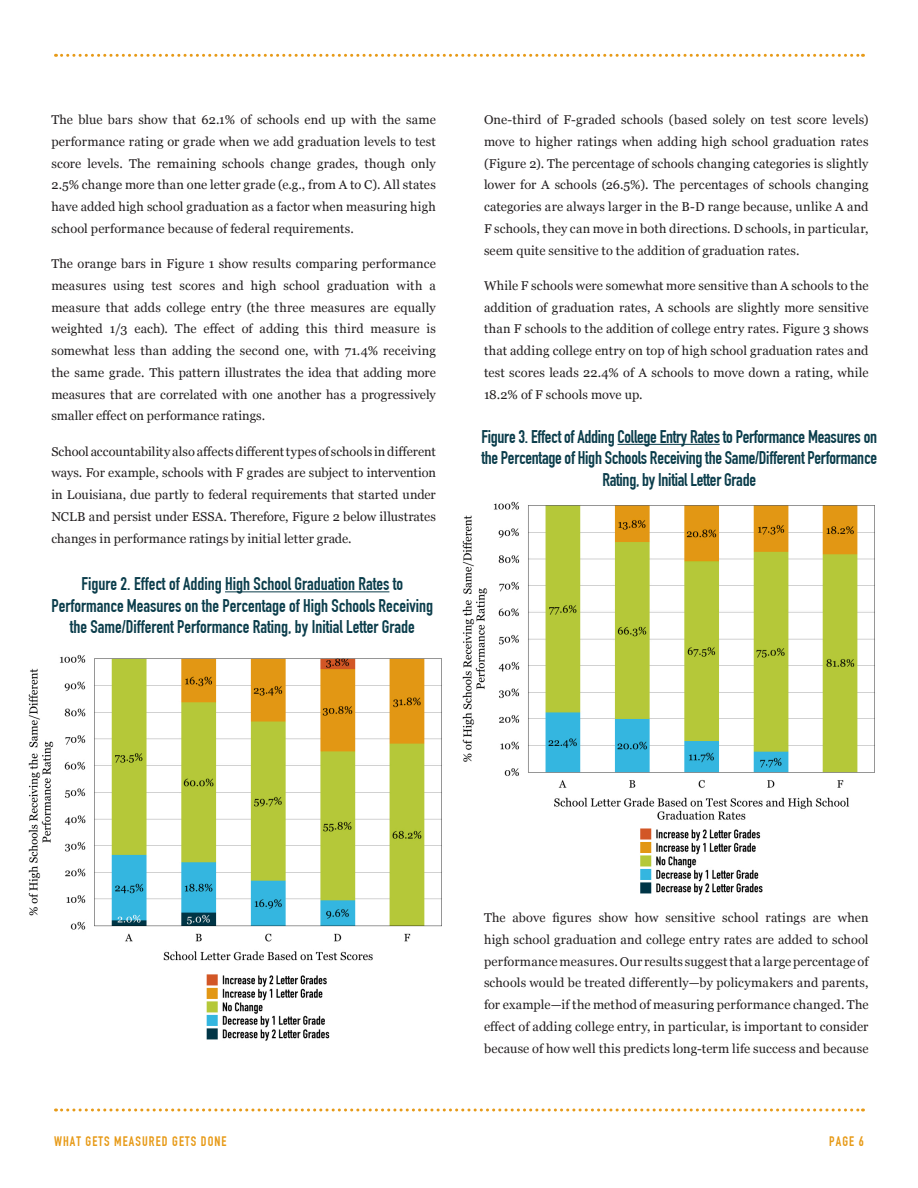
<style>
.page{position:relative;width:918px;height:1188px;background:#fff}
.page>*{position:absolute;margin:0;border:0;box-sizing:border-box;transform-origin:0 0}
.Figure_Table_Heading{font:18px/21.6px "DIN Engschrift";color:#0b3d4b;text-align:center}
.t1{font:13.5px "DIN Engschrift";letter-spacing:.08em;color:#e79a17}
.Body{font:12.75px/21.8px "Georgia";letter-spacing:.005em;color:#231f20;text-align:justify}
</style>
<div class="page">
<svg style="left:56px;top:54px;width:807px;height:3px"></svg>
<svg style="left:56px;top:1108px;width:807px;height:4px"></svg>
<hr style="left:225px;top:591px;width:164px;height:1px;background:#0b3d4b">
<hr style="left:618px;top:444px;width:102px;height:1px;background:#0b3d4b">
<img style="left:462px;top:501px;width:413px;height:394px">
<img style="left:28px;top:654px;width:414px;height:387px">
<p class="Body" style="left:51px;top:108px;width:386px">The blue bars show that 62.1% of schools end up with the same performance rating or grade when we add graduation levels to test score levels. The remaining schools change grades, though only 2.5% change more than one letter grade (e.g., from A to C). All states have added high school graduation as a factor when measuring high school performance because of federal requirements.</p>
<p class="Body" style="left:51px;top:252px;width:386px">The orange bars in Figure 1 show results comparing performance measures using test scores and high school graduation with a measure that adds college entry (the three measures are equally weighted 1/3 each). The effect of adding this third measure is somewhat less than adding the second one, with 71.4% receiving the same grade. This pattern illustrates the idea that adding more measures that are correlated with one another has a progressively smaller effect on performance ratings.</p>
<p class="Body" style="left:51px;top:440px;width:386px">School accountability also affects different types of schools in different ways. For example, schools with F grades are subject to intervention in Louisiana, due partly to federal requirements that started under NCLB and persist under ESSA. Therefore, Figure 2 below illustrates changes in performance ratings by initial letter grade.</p>
<p class="Figure_Table_Heading" style="left:51px;top:573px;width:383px">Figure 2. Effect of Adding High School Graduation Rates to<br>Performance Measures on the Percentage of High Schools Receiving the Same/Different Performance Rating, by Initial Letter Grade</p>
<p class="Body" style="left:484px;top:108px;width:386px">One-third of F-graded schools (based solely on test score levels) move to higher ratings when adding high school graduation rates (Figure 2). The percentage of schools changing categories is slightly lower for A schools (26.5%). The percentages of schools changing categories are always larger in the B-D range because, unlike A and F schools, they can move in both directions. D schools, in particular, seem quite sensitive to the addition of graduation rates.</p>
<p class="Body" style="left:484px;top:274px;width:386px">While F schools were somewhat more sensitive than A schools to the addition of graduation rates, A schools are slightly more sensitive than F schools to the addition of college entry rates. Figure 3 shows that adding college entry on top of high school graduation rates and test scores leads 22.4% of A schools to move down a rating, while 18.2% of F schools move up.</p>
<p class="Figure_Table_Heading" style="left:481px;top:425px;width:397px">Figure 3. Effect of Adding College Entry Rates to Performance Measures on the Percentage of High Schools Receiving the Same/Different Performance<br>Rating, by Initial Letter Grade</p>
<p class="Body" style="left:484px;top:906px;width:386px">The above figures show how sensitive school ratings are when high school graduation and college entry rates are added to school performance measures. Our results suggest that a large percentage of schools would be treated differently—by policymakers and parents, for example—if the method of measuring performance changed. The effect of adding college entry, in particular, is important to consider because of how well this predicts long-term life success and because</p>
<p class="t1" style="left:54px;top:1133px;width:174px">WHAT GETS MEASURED GETS DONE</p>
<p class="t1" style="left:829px;top:1133px;width:36px">PAGE 6</p>
</div>
